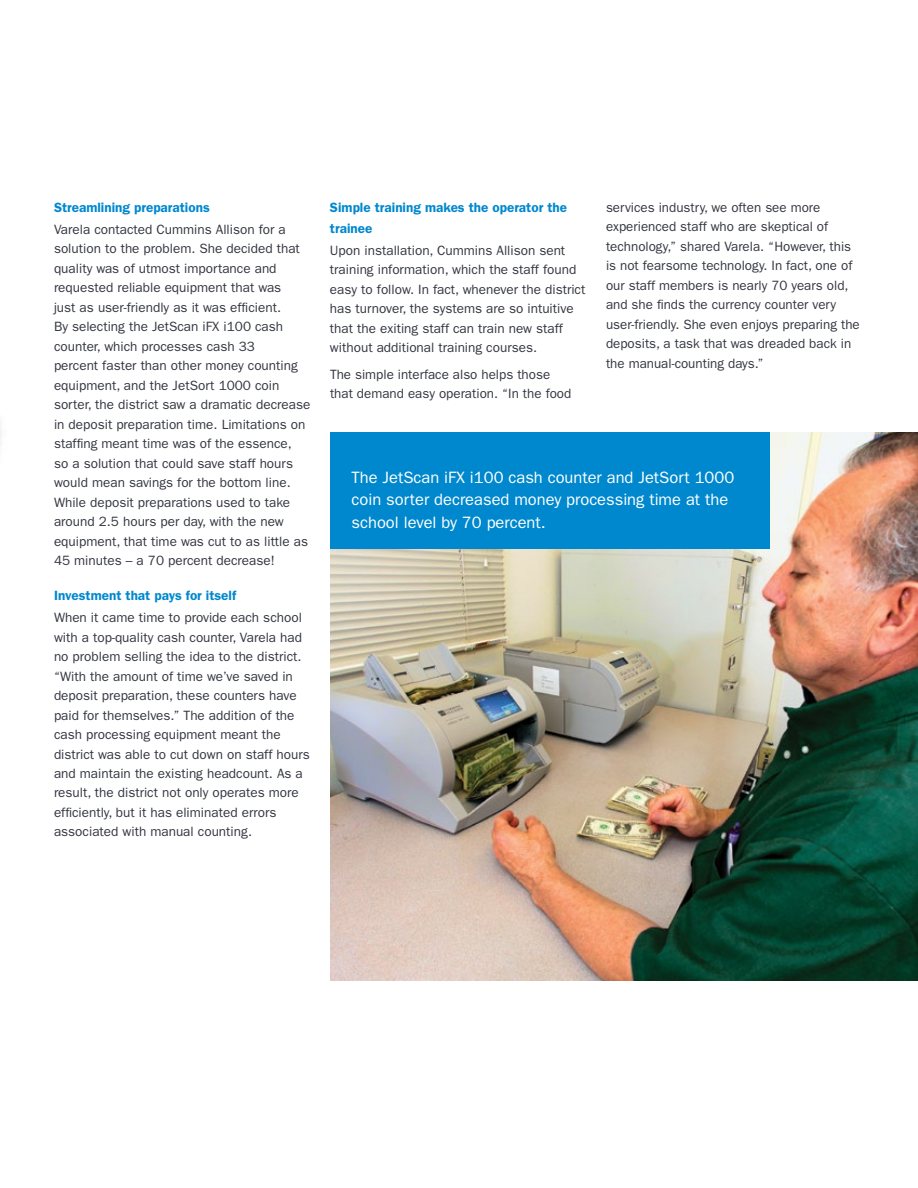
<style>
.page{position:relative;width:918px;height:1188px;background:#fff}
.page>*{position:absolute;margin:0;border:0;box-sizing:border-box;transform-origin:0 0}
.t1{font:16.5px/22.5px "ITC Franklin Gothic Std";color:#fff}
.t2{font:13.5px/19.5px "ITC Franklin Gothic Std";color:#343741}
.t3{font:600 13.5px/21px "ITC Franklin Gothic Std";color:#0088ce}
</style>
<div class="page">
<img style="left:330px;top:432px;width:588px;height:548px">
<div style="left:330px;top:432px;width:440px;height:117px;background:#0088ce"></div>
<p class="t3" style="left:54px;top:197px;width:157px">Streamlining preparations</p>
<p class="t2" style="left:54px;top:220px;width:258px">Varela contacted Cummins Allison for a solution to the problem. She decided that quality was of utmost importance and requested reliable equipment that was<br>just as user-friendly as it was efficient.<br>By selecting the JetScan iFX i100 cash counter, which processes cash 33<br>percent faster than other money counting equipment, and the JetSort 1000 coin sorter, the district saw a dramatic decrease in deposit preparation time. Limitations on staffing meant time was of the essence,<br>so a solution that could save staff hours would mean savings for the bottom line.<br>While deposit preparations used to take around 2.5 hours per day, with the new equipment, that time was cut to as little as 45 minutes – a 70 percent decrease!</p>
<p class="t3" style="left:54px;top:585px;width:184px">Investment that pays for itself</p>
<p class="t2" style="left:54px;top:608px;width:257px">When it came time to provide each school with a top-quality cash counter, Varela had no problem selling the idea to the district. “With the amount of time we’ve saved in deposit preparation, these counters have paid for themselves.” The addition of the cash processing equipment meant the district was able to cut down on staff hours and maintain the existing headcount. As a result, the district not only operates more efficiently, but it has eliminated errors associated with manual counting.</p>
<p class="t3" style="left:330px;top:196px;width:239px">Simple training makes the operator the trainee</p>
<p class="t2" style="left:330px;top:241px;width:257px">Upon installation, Cummins Allison sent training information, which the staff found easy to follow. In fact, whenever the district has turnover, the systems are so intuitive that the exiting staff can train new staff without additional training courses.</p>
<p class="t2" style="left:330px;top:364px;width:243px">The simple interface also helps those that demand easy operation. “In the food</p>
<p class="t2" style="left:606px;top:198px;width:255px">services industry, we often see more experienced staff who are skeptical of technology,” shared Varela. “However, this is not fearsome technology. In fact, one of our staff members is nearly 70 years old, and she finds the currency counter very user-friendly. She even enjoys preparing the deposits, a task that was dreaded back in the manual-counting days.”</p>
<p class="t1" style="left:352px;top:466px;width:384px">The JetScan iFX i100 cash counter and JetSort 1000 coin sorter decreased money processing time at the school level by 70 percent.</p>
</div>
